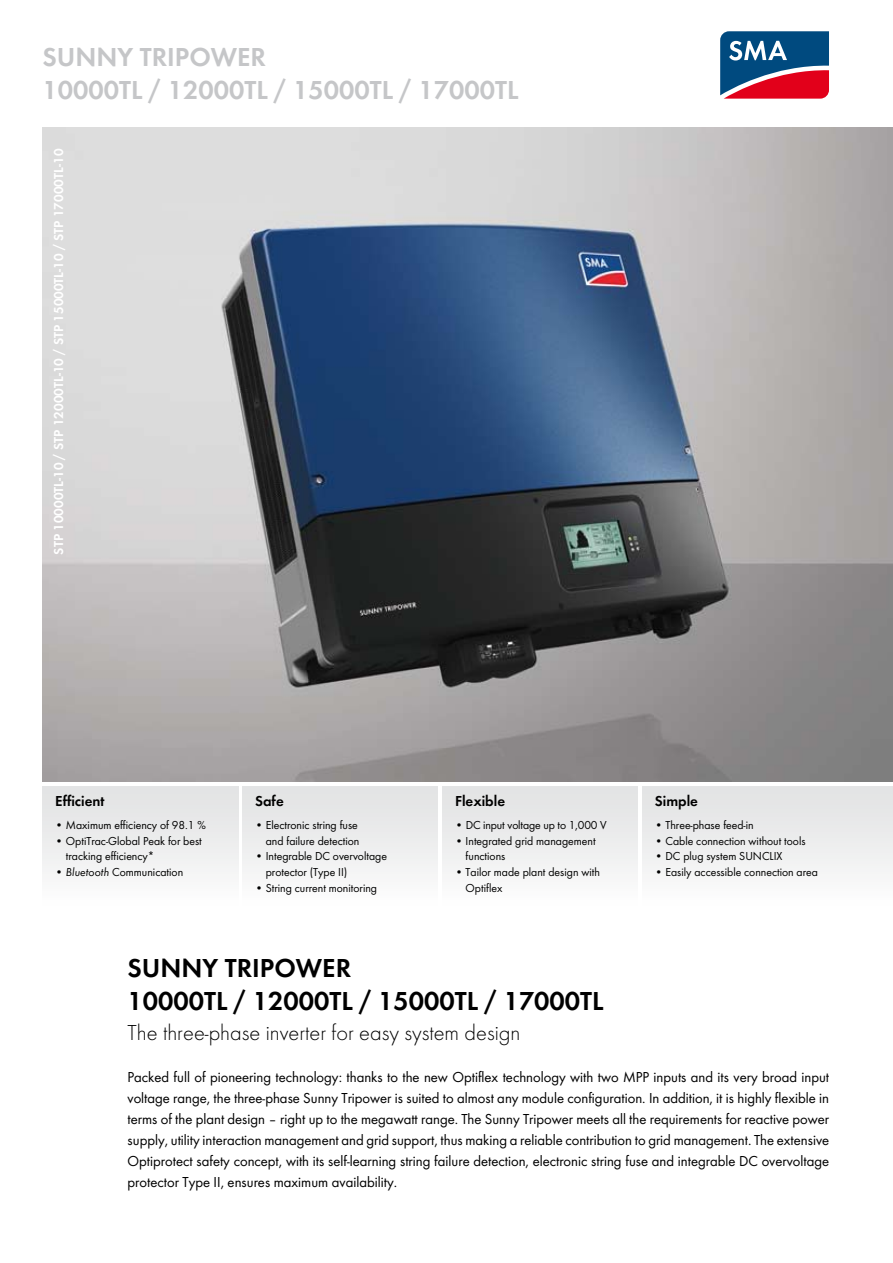
<style>
.page{position:relative;width:893px;height:1263px;background:#fff}
.page>*{position:absolute;margin:0;border:0;box-sizing:border-box;transform-origin:0 0}
.t1{font:600 27px/33px "SMA Futura Global";color:#c5c6c8}
.t2{font:600 27px/33px "SMA Futura Global";color:#000}
.t3{font:300 22.5px "SMA Futura Global";color:#000}
.t4{font:15px/21px "SMA Futura Global";color:#000;text-align:justify}
.t5{font:600 15px "SMA Futura Global";color:#000}
.t6{font:600 13.5px "SMA Futura Global";color:#fff}
.t7{font:12px/15.8px "SMA Futura Global";color:#000}
.s1{font-style:italic}
</style>
<div class="page">
<svg style="left:720px;top:31px;width:109px;height:68px"></svg>
<img style="left:43px;top:128px;width:850px;height:654px">
<div style="left:43px;top:787px;width:195px;height:119px;background:linear-gradient(to bottom,#e0e1e2,#fdfdfd)"></div>
<div style="left:242px;top:787px;width:196px;height:119px;background:linear-gradient(to bottom,#e0e1e2,#fdfdfd)"></div>
<div style="left:442px;top:787px;width:196px;height:119px;background:linear-gradient(to bottom,#e0e1e2,#fdfdfd)"></div>
<div style="left:642px;top:787px;width:251px;height:119px;background:linear-gradient(to bottom,#e0e1e2,#fdfdfd)"></div>
<h1 class="t1" style="left:43px;top:39px;width:478px">SUNNY TRIPOWER<br>10000TL / 12000TL / 15000TL / 17000TL</h1>
<p class="t6" style="left:50px;top:555px;width:407px;rotate:-90deg">STP 10000TL-10 / STP 12000TL-10 / STP 15000TL-10 / STP 17000TL-10</p>
<p class="t5" style="left:55px;top:792px;width:51px">Efficient</p>
<p class="t7" style="left:55px;top:816px;width:152px">• Maximum efficiency of 98.1 %</p>
<p class="t7" style="left:66px;top:832px;width:137px;text-indent:-11px">• OptiTrac-Global Peak for best tracking efficiency*</p>
<p class="t7" style="left:55px;top:864px;width:129px">• <span class="s1">Bluetooth</span> Communication</p>
<p class="t5" style="left:255px;top:792px;width:30px">Safe</p>
<p class="t7" style="left:255px;top:816px;width:106px;text-align:right">• Electronic string fuse and failure detection</p>
<p class="t7" style="left:266px;top:848px;width:123px;text-indent:-11px">• Integrable DC overvoltage protector (Type II)</p>
<p class="t7" style="left:255px;top:879px;width:123px">• String current monitoring</p>
<p class="t5" style="left:455px;top:792px;width:52px">Flexible</p>
<p class="t7" style="left:455px;top:816px;width:153px">• DC input voltage up to 1,000 V</p>
<p class="t7" style="left:466px;top:832px;width:132px;text-indent:-11px">• Integrated grid management functions</p>
<p class="t7" style="left:466px;top:864px;width:136px;text-indent:-11px">• Tailor made plant design with<br>Optiflex</p>
<p class="t5" style="left:655px;top:792px;width:45px">Simple</p>
<p class="t7" style="left:655px;top:816px;width:100px">• Three-phase feed-in</p>
<p class="t7" style="left:655px;top:832px;width:152px">• Cable connection without tools</p>
<p class="t7" style="left:655px;top:848px;width:129px">• DC plug system SUNCLIX</p>
<p class="t7" style="left:655px;top:864px;width:165px">• Easily accessible connection area</p>
<h1 class="t2" style="left:128px;top:950px;width:478px">SUNNY TRIPOWER<br>10000TL / 12000TL / 15000TL / 17000TL</h1>
<h2 class="t3" style="left:128px;top:1018px;width:394px">The three-phase inverter for easy system design</h2>
<p class="t4" style="left:128px;top:1066px;width:703px">Packed full of pioneering technology: thanks to the new Optiflex technology with two MPP inputs and its very broad input voltage range, the three-phase Sunny Tripower is suited to almost any module configuration. In addition, it is highly flexible in terms of the plant design – right up to the megawatt range. The Sunny Tripower meets all the requirements for reactive power supply, utility interaction management and grid support, thus making a reliable contribution to grid management. The extensive Optiprotect safety concept, with its self-learning string failure detection, electronic string fuse and integrable DC overvoltage protector Type II, ensures maximum availability.</p>
</div>
